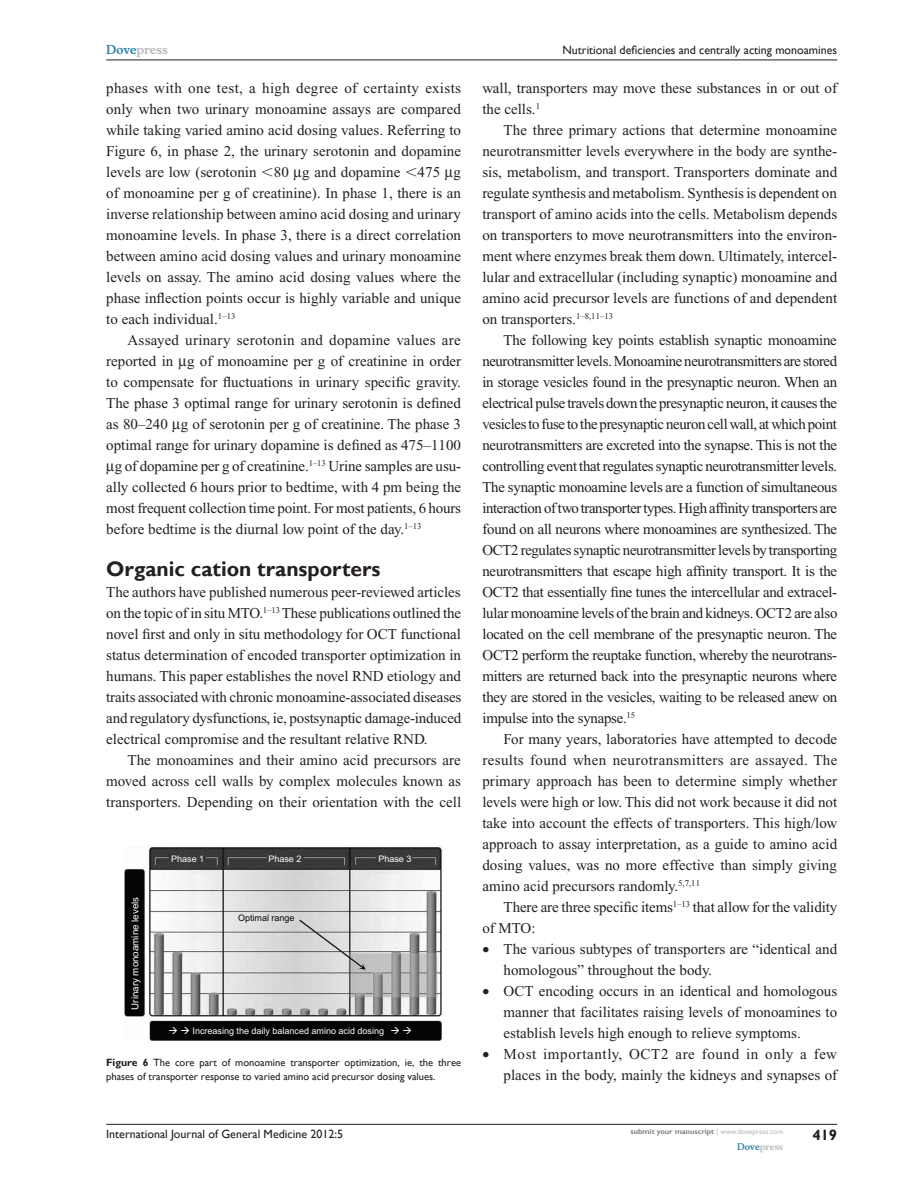
<style>
.page{position:relative;width:918px;height:1188px;background:#fff}
.page>*{position:absolute;margin:0;border:0;box-sizing:border-box;transform-origin:0 0}
.t1{font:700 21px "Gill Sans";color:#231f20}
.t2{font:15px/21px "Times New Roman";color:#231f20;text-align:justify}
.t3{font:15px "Times New Roman";letter-spacing:.02em;color:#231f20}
.t4{font:700 15px "Gill Sans";color:#231f20}
.t5{font:12px "Gill Sans";color:#231f20}
.t6{font:700 12px "Musee";color:#b8b9bc}
.t7{font:10.5px/13.5px "Gill Sans";color:#231f20}
.t8{font:9.75px "Arial";color:#fff}
.t9{font:9px "Arial";color:#fff}
.t10{font:9px "Arial";color:#040503}
.t11{font:700 9px "Musee";color:#b8b9bc}
.t12{font:700 7.5px "Gill Sans";color:#808285}
.s1{color:#3485ae}
.s2{font-family:"Mathematical Pi One"}
.s3{font-weight:700}
.s4{font-weight:400;color:#b8b9bc}
</style>
<div class="page">
<img style="left:124px;top:847px;width:318px;height:194px">
<hr style="left:106px;top:1124px;width:731px;height:1px;background:#231f20">
<hr style="left:106px;top:60px;width:731px;height:1px;background:#231f20">
<svg style="left:169px;top:1027px;width:20px;height:7px"></svg>
<svg style="left:391px;top:1027px;width:20px;height:7px"></svg>
<p class="t6" style="left:106px;top:43px;width:63px"><span class="s1">Dove</span>press</p>
<p class="t2" style="left:106px;top:77px;width:356px">phases with one test, a high degree of certainty exists only when two urinary monoamine assays are compared while taking varied amino acid dosing values. Referring to Figure 6, in phase 2, the urinary serotonin and dopamine levels are low (serotonin <span class="s2">,</span>80 g and dopamine <span class="s2">,</span>475 g of monoamine per g of creatinine). In phase 1, there is an inverse relationship between amino acid dosing and urinary monoamine levels. In phase 3, there is a direct correlation between amino acid dosing values and urinary monoamine levels on assay. The amino acid dosing values where the phase inflection points occur is highly variable and unique to each individual.<sup>1–13</sup></p>
<p class="t3" style="left:128px;top:331px;width:335px">Assayed urinary serotonin and dopamine values are</p>
<p class="t2" style="left:106px;top:350px;width:356px">reported in g of monoamine per g of creatinine in order</p>
<p class="t2" style="left:106px;top:371px;width:356px">to compensate for fluctuations in urinary specific gravity.</p>
<p class="t2" style="left:106px;top:392px;width:356px">The phase 3 optimal range for urinary serotonin is defined</p>
<p class="t2" style="left:106px;top:413px;width:356px">as 80–240 g of serotonin per g of creatinine. The phase 3</p>
<p class="t2" style="left:106px;top:434px;width:356px">optimal range for urinary dopamine is defined as 475–1100</p>
<p class="t2" style="left:115px;top:455px;width:348px">g of dopamine per g of creatinine.<sup>1–13</sup> Urine samples are usu-</p>
<p class="t2" style="left:106px;top:476px;width:356px">ally collected 6 hours prior to bedtime, with 4 pm being the</p>
<p class="t2" style="left:106px;top:497px;width:356px">most frequent collection time point. For most patients, 6 hours</p>
<p class="t2" style="left:106px;top:518px;width:317px">before bedtime is the diurnal low point of the day.<sup>1–13</sup></p>
<h1 class="t1" style="left:106px;top:556px;width:276px">Organic cation transporters</h1>
<p class="t2" style="left:106px;top:581px;width:357px">The authors have published numerous peer-reviewed articles on the topic of in situ MTO.<sup>1–13</sup> These publications outlined the novel first and only in situ methodology for OCT functional status determination of encoded transporter optimization in humans. This paper establishes the novel RND etiology and traits associated with chronic monoamine-associated diseases and regulatory dysfunctions, ie, postsynaptic damage-induced electrical compromise and the resultant relative RND.</p>
<p class="t2" style="left:106px;top:749px;width:357px;text-indent:21px">The monoamines and their amino acid precursors are moved across cell walls by complex molecules known as transporters. Depending on their orientation with the cell</p>
<p class="t8" style="left:129px;top:1010px;width:114px;rotate:-90deg">Urinary monoamine levels</p>
<p class="t9" style="left:171px;top:853px;width:35px">Phase 1</p>
<p class="t9" style="left:268px;top:853px;width:35px">Phase 2</p>
<p class="t9" style="left:378px;top:854px;width:35px">Phase 3</p>
<p class="t10" style="left:238px;top:913px;width:58px">Optimal range</p>
<p class="t9" style="left:193px;top:1026px;width:193px">Increasing the daily balanced amino acid dosing</p>
<p class="t7" style="left:106px;top:1056px;width:356px"><span class="s3">Figure 6</span> The core part of monoamine transporter optimization, ie, the three phases of transporter response to varied amino acid precursor dosing values.</p>
<p class="t5" style="left:106px;top:1127px;width:238px">International Journal of General Medicine 2012:5</p>
<p class="t5" style="left:563px;top:43px;width:276px">Nutritional deficiencies and centrally acting monoamines</p>
<p class="t2" style="left:482px;top:77px;width:356px">wall, transporters may move these substances in or out of the cells.<sup>1</sup></p>
<p class="t2" style="left:482px;top:119px;width:356px;text-indent:21px">The three primary actions that determine monoamine neurotransmitter levels everywhere in the body are synthe&shy;sis, metabolism, and transport. Transporters dominate and regulate synthesis and metabolism. Synthesis is dependent on transport of amino acids into the cells. Metabolism depends on transporters to move neurotransmitters into the environ&shy;ment where enzymes break them down. Ultimately, intercel&shy;lular and extracellular (including synaptic) monoamine and amino acid precursor levels are functions of and dependent on transporters.<sup>1–8,11–13</sup></p>
<p class="t2" style="left:482px;top:329px;width:357px;text-indent:21px">The following key points establish synaptic monoamine neurotransmitter levels. Monoamine neurotransmitters are stored in storage vesicles found in the presynaptic neuron. When an electrical pulse travels down the presynaptic neuron, it causes the vesicles to fuse to the presynaptic neuron cell wall, at which point neurotransmitters are excreted into the synapse. This is not the controlling event that regulates synaptic neurotransmitter levels.<br>The synaptic monoamine levels are a function of simultaneous interaction of two transporter types. High affinity transporters are found on all neurons where monoamines are synthesized. The OCT2 regulates synaptic neurotransmitter levels by transporting neurotransmitters that escape high affinity transport. It is the OCT2 that essentially fine tunes the intercellular and extracel&shy;lular monoamine levels of the brain and kidneys. OCT2 are also located on the cell membrane of the presynaptic neuron. The OCT2 perform the reuptake function, whereby the neurotrans&shy;mitters are returned back into the presynaptic neurons where they are stored in the vesicles, waiting to be released anew on impulse into the synapse.<sup>15</sup></p>
<p class="t2" style="left:482px;top:728px;width:357px;text-indent:21px">For many years, laboratories have attempted to decode results found when neurotransmitters are assayed. The primary approach has been to determine simply whether levels were high or low. This did not work because it did not take into account the effects of transporters. This high/low approach to assay interpretation, as a guide to amino acid dosing values, was no more effective than simply giving amino acid precursors randomly.<sup>5,7,11</sup></p>
<p class="t2" style="left:482px;top:896px;width:356px;text-indent:21px">There are three specific items<sup>1–13</sup> that allow for the validity of MTO:</p>
<p class="t2" style="left:504px;top:938px;width:335px;text-indent:-21px">• The various subtypes of transporters are “identical and homologous” throughout the body.</p>
<p class="t2" style="left:504px;top:980px;width:335px;text-indent:-21px">• OCT encoding occurs in an identical and homologous manner that facilitates raising levels of monoamines to establish levels high enough to relieve symptoms.</p>
<p class="t2" style="left:482px;top:1043px;width:356px;text-align:right">• Most importantly, OCT2 are found in only a few places in the body, mainly the kidneys and synapses of</p>
<p class="t12" style="left:631px;top:1127px;width:154px">submit your manuscript <span class="s4">| www.dovepress.com</span></p>
<p class="t11" style="left:737px;top:1141px;width:48px"><span class="s1">Dove</span>press</p>
<p class="t4" style="left:812px;top:1126px;width:26px">419</p>
</div>
